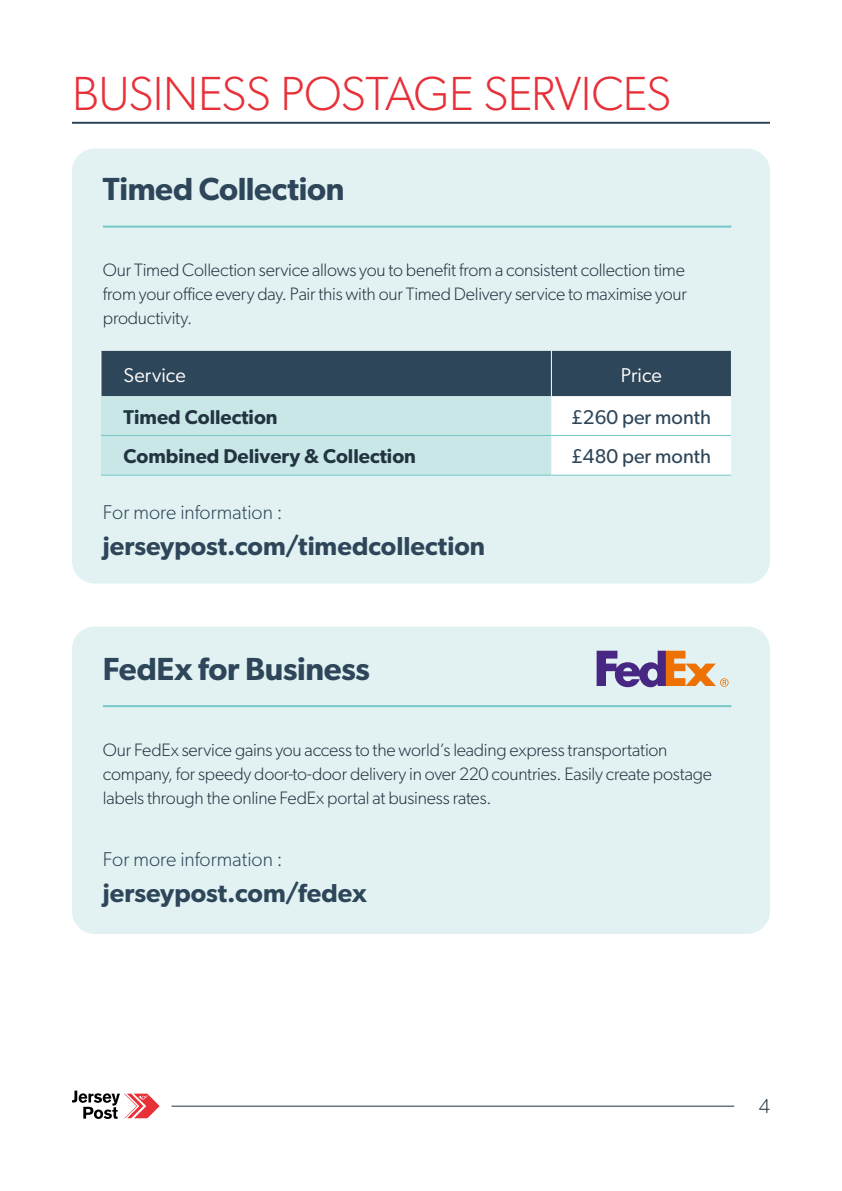
<style>
.page{position:relative;width:842px;height:1191px;background:#fff}
.page>*{position:absolute;margin:0;border:0;box-sizing:border-box;transform-origin:0 0}
.t1{font:300 48px "Gibson";letter-spacing:-.015em;color:#e73039}
.t2{font:600 32px "Gibson";letter-spacing:-.01em;color:#2e4659}
.t3{font:600 26px "Gibson";color:#2e4659}
.t4{font:600 20px "Gibson";color:#223441}
.t5{font:300 20px "Gibson";letter-spacing:.005em;color:#2e4659}
.t6{font:20px "Gibson";color:#2e4659}
.t7{font:20px "Gibson";letter-spacing:.005em;color:#fff}
.t8{font:300 20px "Gibson";color:#223441}
.t9{font:300 18px/24px "Gibson";letter-spacing:-.01em;color:#223441;text-align:justify}
</style>
<div class="page">
<svg style="left:72px;top:1090px;width:88px;height:29px"></svg>
<hr style="left:171px;top:1105px;width:563px;height:1px;background:#223441">
<hr style="left:72px;top:122px;width:698px;height:2px;background:#2e4659">
<div style="left:72px;top:149px;width:698px;height:434px;background:#e2f2f2;border-radius:23px"></div>
<div style="left:72px;top:626px;width:698px;height:308px;background:#e2f2f2;border-radius:23px"></div>
<svg style="left:101px;top:351px;width:630px;height:123px;background:#99afb6"></svg>
<hr style="left:101px;top:351px;width:1px;height:45px;background:#fff">
<hr style="left:551px;top:435px;width:180px;height:1px;background:#75c6c7">
<hr style="left:551px;top:474px;width:180px;height:1px;background:#75c6c7">
<hr style="left:551px;top:351px;width:1px;height:45px;background:#fff">
<hr style="left:101px;top:435px;width:450px;height:1px;background:#75c6c7">
<hr style="left:101px;top:474px;width:450px;height:1px;background:#75c6c7">
<hr style="left:103px;top:226px;width:628px;height:2px;background:#75c6c7">
<hr style="left:103px;top:705px;width:628px;height:2px;background:#75c6c7">
<svg style="left:597px;top:650px;width:132px;height:37px"></svg>
<h1 class="t1" style="left:72px;top:65px;width:601px">BUSINESS POSTAGE SERVICES</h1>
<h2 class="t2" style="left:103px;top:170px;width:243px">Timed Collection</h2>
<p class="t9" style="left:103px;top:257px;width:585px">Our Timed Collection service allows you to benefit from a consistent collection time from your office every day. Pair this with our Timed Delivery service to maximise your productivity.</p>
<p class="t7" style="left:124px;top:362px;width:64px">Service</p>
<p class="t7" style="left:621px;top:362px;width:43px">Price</p>
<p class="t4" style="left:124px;top:405px;width:156px">Timed Collection</p>
<p class="t6" style="left:571px;top:405px;width:141px">£260 per month</p>
<p class="t4" style="left:124px;top:444px;width:294px">Combined Delivery &amp; Collection</p>
<p class="t6" style="left:571px;top:444px;width:141px">£480 per month</p>
<p class="t5" style="left:103px;top:500px;width:181px">For more information :</p>
<h3 class="t3" style="left:103px;top:530px;width:384px">jerseypost.com/timedcollection</h3>
<h2 class="t2" style="left:103px;top:649px;width:268px">FedEx for Business</h2>
<p class="t9" style="left:103px;top:737px;width:611px;text-align:left">Our FedEx service gains you access to the world’s leading express transportation company, for speedy door-to-door delivery in over 220 countries. Easily create postage labels through the online FedEx portal at business rates.</p>
<p class="t5" style="left:103px;top:847px;width:181px">For more information :</p>
<h3 class="t3" style="left:103px;top:877px;width:265px">jerseypost.com/fedex</h3>
<p class="t8" style="left:759px;top:1093px;width:13px">4</p>
</div>
